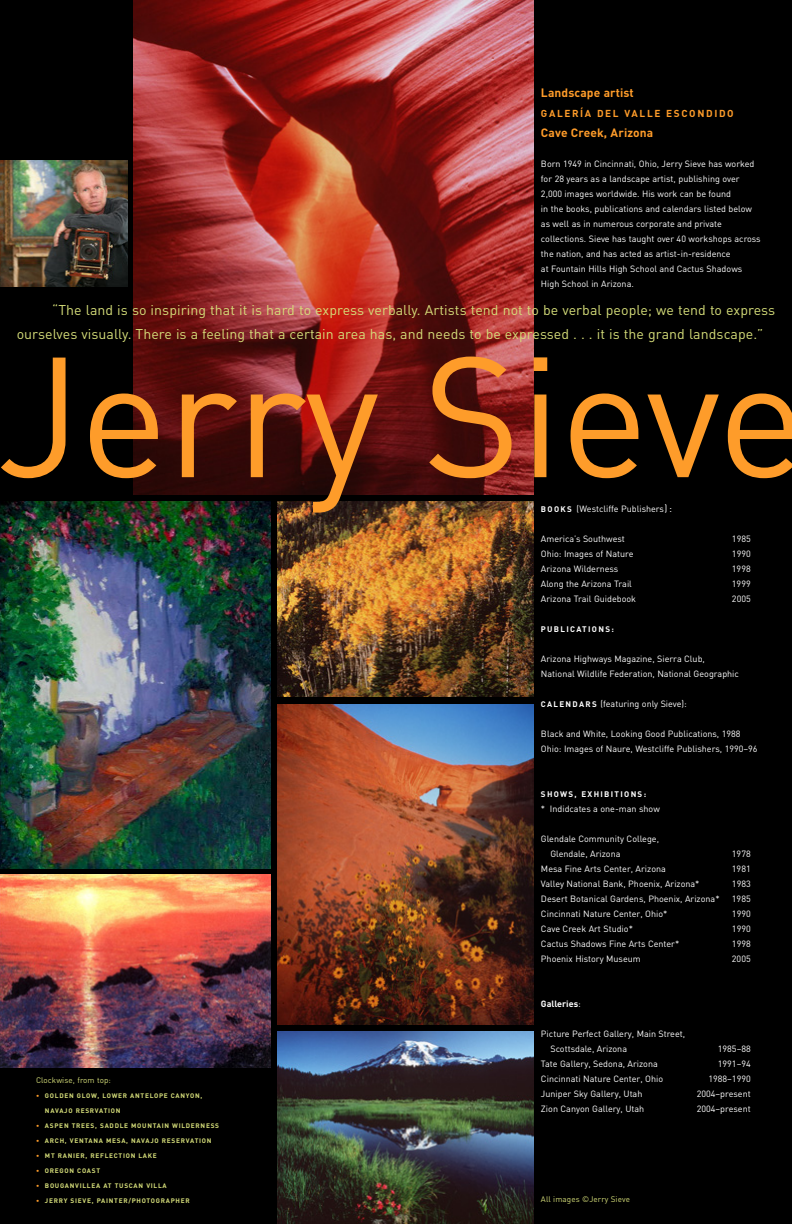
<style>
.page{position:relative;width:792px;height:1224px;background:#000}
.page>*{position:absolute;margin:0;border:0;box-sizing:border-box;transform-origin:0 0}
.t1{font:168px "DIN";letter-spacing:-.01em;color:#fe9c2a}
.t2{font:14px/24px "DIN";letter-spacing:.005em;color:#d5dd79}
.t3{font:700 12px "DIN";letter-spacing:.01em;color:#fe9c2a}
.t4{font:700 10px "DIN";letter-spacing:.165em;color:#fe9c2a}
.t5{font:9px/15px "DIN";color:#fff}
.t6{font:700 9px "DIN";color:#fff}
.t7{font:8px "DIN";letter-spacing:.01em;color:#d5dd79}
.t8{font:700 8px "DIN";letter-spacing:.165em;color:#fff}
.t9{font:700 6.5px "DIN";letter-spacing:.11em;color:#d5dd79}
.s1{font-weight:700;font-size:8px}
.s2{font-size:10px}
.s3{color:#fe9c2a}
.s4{font-weight:400}
</style>
<div class="page">
<img style="left:134px;top:0;width:400px;height:494px">
<img style="left:278px;top:502px;width:255px;height:195px">
<img style="left:0;top:161px;width:128px;height:126px">
<img style="left:0;top:875px;width:270px;height:192px">
<img style="left:0;top:501px;width:270px;height:367px">
<img style="left:277px;top:1032px;width:257px;height:192px">
<img style="left:277px;top:704px;width:256px;height:320px">
<h3 class="t3" style="left:541px;top:89px;width:94px">Landscape artist</h3>
<p class="t4" style="left:541px;top:110px;width:194px">GALERÍA DEL VALLE ESCONDIDO</p>
<h3 class="t3" style="left:541px;top:129px;width:114px">Cave Creek, Arizona</h3>
<p class="t5" style="left:541px;top:158px;width:221px">Born 1949 in Cincinnati, Ohio, Jerry Sieve has worked for 28 years as a landscape artist, publishing over 2,000 images worldwide. His work can be found<br>in the books, publications and calendars listed below as well as in numerous corporate and private collections. Sieve has taught over 40 workshops across the nation, and has acted as artist-in-residence<br>at Fountain Hills High School and Cactus Shadows High School in Arizona.</p>
<h2 class="t2" style="left:17px;top:299px;width:760px;text-indent:36px">“The land is so inspiring that it is hard to express verbally. Artists tend not to be verbal people; we tend to express ourselves visually. There is a feeling that a certain area has, and needs to be expressed . . . it is the grand landscape.”</h2>
<h1 class="t1" style="left:-3px;top:357px;width:811px">Jerry Sieve</h1>
<p class="t5" style="left:541px;top:503px;width:133px"><span class="s1">B O O K S</span> (Westcliffe Publishers<span class="s2">) :</span></p>
<p class="t5" style="left:541px;top:533px;width:85px">America’s Southwest</p>
<p class="t5" style="left:732px;top:533px;width:20px">1985</p>
<p class="t5" style="left:541px;top:548px;width:94px">Ohio: Images of Nature</p>
<p class="t5" style="left:732px;top:548px;width:20px">1990</p>
<p class="t5" style="left:541px;top:563px;width:79px">Arizona Wilderness</p>
<p class="t5" style="left:732px;top:563px;width:20px">1998</p>
<p class="t5" style="left:541px;top:578px;width:93px">Along the Arizona Trail</p>
<p class="t5" style="left:732px;top:578px;width:20px">1999</p>
<p class="t5" style="left:541px;top:593px;width:97px">Arizona Trail Guidebook</p>
<p class="t5" style="left:732px;top:593px;width:20px">2005</p>
<p class="t8" style="left:541px;top:627px;width:74px">PUBLICATIONS:</p>
<p class="t5" style="left:541px;top:653px;width:200px">Arizona Highways Magazine, Sierra Club,<br>National Wildlife Federation, National Geographic</p>
<p class="t5" style="left:541px;top:698px;width:148px"><span class="s1">CA L E N DA R S</span> (featuring only Sieve):</p>
<p class="t5" style="left:541px;top:728px;width:218px">Black and White, Looking Good Publications, 1988<br>Ohio: Images of Naure, Westcliffe Publishers, 1990–96</p>
<p class="t8" style="left:541px;top:792px;width:107px">SHOWS, EXHIBITIONS:</p>
<p class="t5" style="left:541px;top:803px;width:120px">* Indidcates a one-man show</p>
<p class="t5" style="left:550px;top:833px;width:110px;text-indent:-9px">Glendale Community College,<br>Glendale, Arizona</p>
<p class="t5" style="left:732px;top:848px;width:20px">1978</p>
<p class="t7" style="left:36px;top:1078px;width:77px">Clockwise, from top:</p>
<p class="t9" style="left:36px;top:1094px;width:168px"><span class="s3">•</span> GOLDEN GLOW, LOWER ANTELOPE CANYON,</p>
<p class="t9" style="left:45px;top:1109px;width:77px">NAVAJO RESRVATION</p>
<p class="t9" style="left:36px;top:1124px;width:185px"><span class="s3">•</span> ASPEN TREES, SADDLE MOUNTAIN WILDERNESS</p>
<p class="t9" style="left:36px;top:1139px;width:177px"><span class="s3">•</span> ARCH, VENTANA MESA, NAVAJO RESERVATION</p>
<p class="t9" style="left:36px;top:1154px;width:122px"><span class="s3">•</span> MT RANIER, REFLECTION LAKE</p>
<p class="t9" style="left:36px;top:1169px;width:66px"><span class="s3">•</span> OREGON COAST</p>
<p class="t9" style="left:36px;top:1184px;width:132px"><span class="s3">•</span> BOUGANVILLEA AT TUSCAN VILLA</p>
<p class="t9" style="left:36px;top:1199px;width:155px"><span class="s3">•</span> JERRY SIEVE, PAINTER/PHOTOGRAPHER</p>
<p class="t5" style="left:541px;top:863px;width:126px">Mesa Fine Arts Center, Arizona</p>
<p class="t5" style="left:732px;top:863px;width:20px">1981</p>
<p class="t5" style="left:541px;top:878px;width:160px">Valley National Bank, Phoenix, Arizona*</p>
<p class="t5" style="left:732px;top:878px;width:20px">1983</p>
<p class="t5" style="left:541px;top:893px;width:180px">Desert Botanical Gardens, Phoenix, Arizona*</p>
<p class="t5" style="left:732px;top:893px;width:20px">1985</p>
<p class="t5" style="left:541px;top:908px;width:128px">Cincinnati Nature Center, Ohio*</p>
<p class="t5" style="left:732px;top:908px;width:20px">1990</p>
<p class="t5" style="left:541px;top:923px;width:93px">Cave Creek Art Studio*</p>
<p class="t5" style="left:732px;top:923px;width:20px">1990</p>
<p class="t5" style="left:541px;top:938px;width:140px">Cactus Shadows Fine Arts Center*</p>
<p class="t5" style="left:732px;top:938px;width:20px">1998</p>
<p class="t5" style="left:541px;top:953px;width:101px">Phoenix History Museum</p>
<p class="t5" style="left:732px;top:953px;width:20px">2005</p>
<p class="t6" style="left:541px;top:1001px;width:41px">Galleries<span class="s4">:</span></p>
<p class="t5" style="left:550px;top:1028px;width:136px;text-indent:-9px">Picture Perfect Gallery, Main Street,<br>Scottsdale, Arizona</p>
<p class="t5" style="left:718px;top:1043px;width:34px">1985–88</p>
<p class="t5" style="left:541px;top:1058px;width:118px">Tate Gallery, Sedona, Arizona</p>
<p class="t5" style="left:718px;top:1058px;width:34px">1991–94</p>
<p class="t5" style="left:541px;top:1073px;width:124px">Cincinnati Nature Center, Ohio</p>
<p class="t5" style="left:708px;top:1073px;width:44px">1988–1990</p>
<p class="t5" style="left:541px;top:1088px;width:103px">Juniper Sky Gallery, Utah</p>
<p class="t5" style="left:697px;top:1088px;width:55px">2004–present</p>
<p class="t5" style="left:541px;top:1103px;width:105px">Zion Canyon Gallery, Utah</p>
<p class="t5" style="left:697px;top:1103px;width:55px">2004–present</p>
<p class="t7" style="left:541px;top:1197px;width:90px">All images ©Jerry Sieve</p>
</div>
